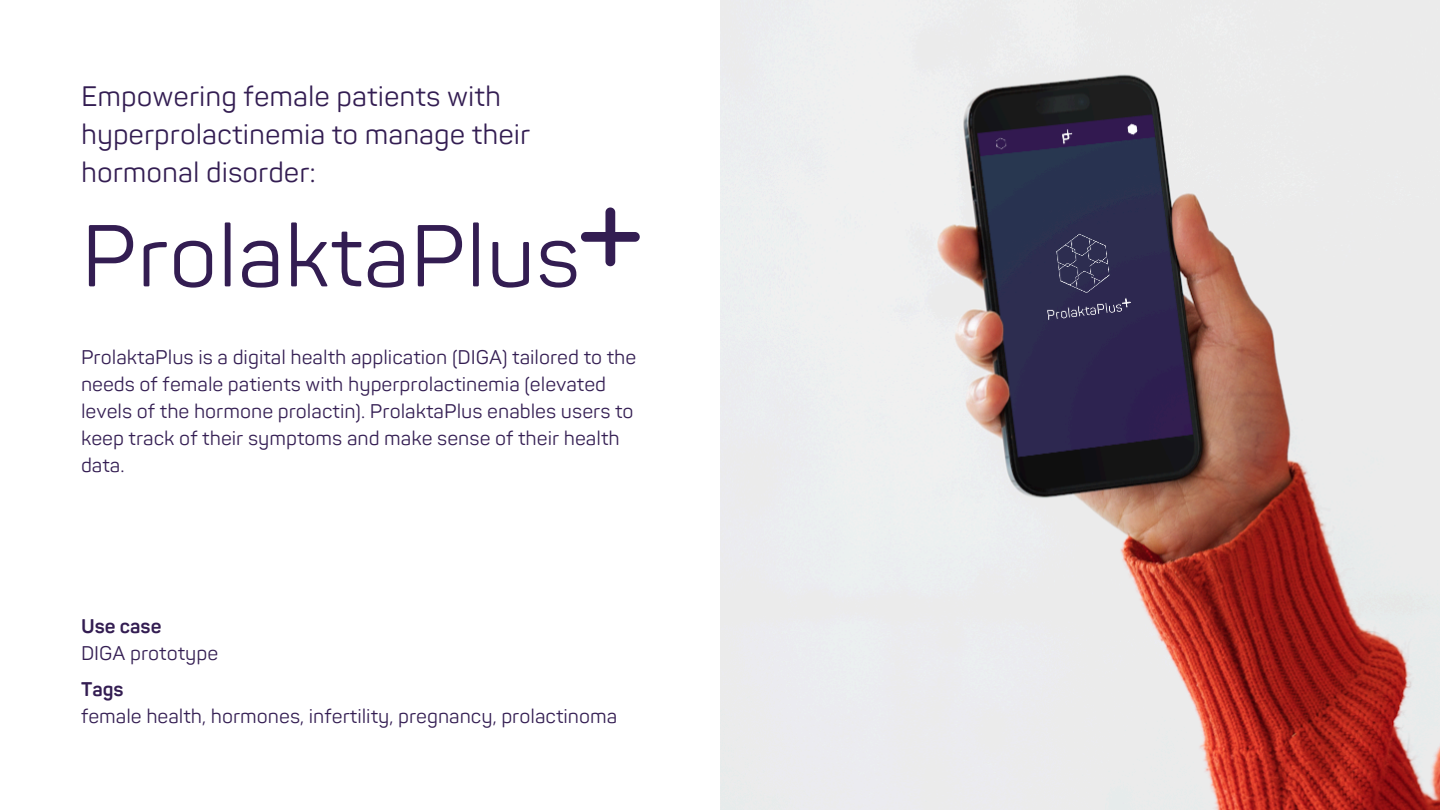
<style>
.page{position:relative;width:1440px;height:810px;background:#fff}
.page>*{position:absolute;margin:0;border:0;box-sizing:border-box;transform-origin:0 0}
.t1{font:86.4px "Panton";color:#331d52}
.t2{font:27.8px/38.2px "Panton";color:#331d52}
.t3{font:19.5px/27px "Panton";color:#331d52}
.t4{font:700 19.5px "Panton";color:#331d52}
</style>
<div class="page">
<img style="left:720px;top:0;width:720px;height:810px">
<svg style="left:581px;top:208px;width:59px;height:58px"></svg>
<h2 class="t2" style="left:81px;top:78px;width:451px">Empowering female patients with hyperprolactinemia to manage their hormonal disorder:</h2>
<p class="t1" style="left:81px;top:205px;width:501px">ProlaktaPlus</p>
<p class="t3" style="left:81px;top:344px;width:557px">ProlaktaPlus is a digital health application (DIGA) tailored to the needs of female patients with hyperprolactinemia (elevated levels of the hormone prolactin). ProlaktaPlus enables users to keep track of their symptoms and make sense of their health data.</p>
<h1 class="t4" style="left:81px;top:615px;width:82px">Use case</h1>
<p class="t3" style="left:81px;top:641px;width:139px">DIGA prototype</p>
<p class="t4" style="left:81px;top:677px;width:44px">Tags</p>
<p class="t3" style="left:81px;top:703px;width:538px">female health, hormones, infertility, pregnancy, prolactinoma</p>
</div>
